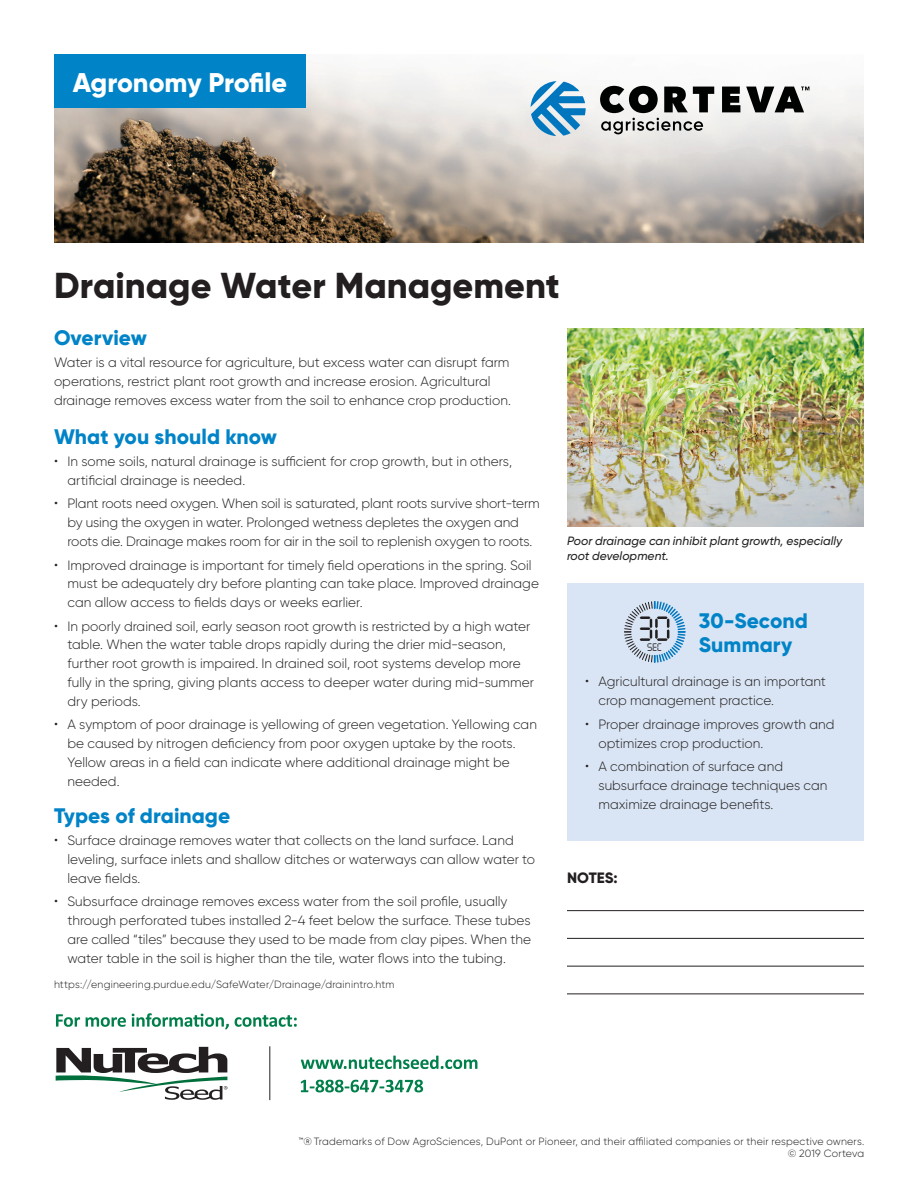
<style>
.page{position:relative;width:918px;height:1188px;background:#fff}
.page>*{position:absolute;margin:0;border:0;box-sizing:border-box;transform-origin:0 0}
.t1{font:800 36px "Gilroy";color:#231f20}
.t2{font:800 27px "Gilroy";letter-spacing:-.01em;color:#fff}
.t3{font:800 21px/24px "Gilroy";letter-spacing:.005em;color:#0183c7}
.t4{font:800 15px "Gilroy";color:#231f20}
.t5{font:300 13.5px/18.8px "Gilroy";color:#231f20}
.t6{font:italic 500 12px/15px "Gilroy";letter-spacing:.005em;color:#231f20}
.t7{font:300 10.5px/12px "Gilroy";letter-spacing:.02em;color:#231f20;text-align:right}
.t8{font:9.6px "Digital ICG";color:#231f20}
.s1{font-size:14.25px}
</style>
<div class="page">
<hr style="left:567px;top:910px;width:297px;height:1px;background:#231f20">
<hr style="left:567px;top:938px;width:297px;height:1px;background:#231f20">
<hr style="left:567px;top:966px;width:297px;height:1px;background:#231f20">
<hr style="left:567px;top:994px;width:297px;height:1px;background:#231f20">
<div style="left:567px;top:583px;width:297px;height:258px;background:#d9e5f4"></div>
<svg style="left:624px;top:601px;width:62px;height:62px"></svg>
<img style="left:567px;top:328px;width:297px;height:198px">
<svg style="left:301px;top:1056px;width:176px;height:13px"></svg>
<svg style="left:301px;top:1080px;width:122px;height:12px"></svg>
<svg style="left:56px;top:1013px;width:241px;height:16px"></svg>
<hr style="left:269px;top:1046px;width:1px;height:54px;background:#231f20">
<svg style="left:56px;top:1047px;width:171px;height:53px"></svg>
<img style="left:54px;top:67px;width:810px;height:176px">
<div style="left:54px;top:54px;width:252px;height:54px;background:#0183c7"></div>
<svg style="left:531px;top:81px;width:55px;height:55px"></svg>
<svg style="left:722px;top:87px;width:18px;height:25px"></svg>
<svg style="left:746px;top:87px;width:63px;height:25px"></svg>
<svg style="left:600px;top:86px;width:114px;height:48px"></svg>
<h2 class="t2" style="left:73px;top:65px;width:216px">Agronomy Profile</h2>
<h1 class="t1" style="left:54px;top:263px;width:507px">Drainage Water Management</h1>
<h3 class="t3" style="left:54px;top:326px;width:94px">Overview</h3>
<p class="t5" style="left:54px;top:353px;width:458px">Water is a vital resource for agriculture, but excess water can disrupt farm operations, restrict plant root growth and increase erosion. Agricultural drainage removes excess water from the soil to enhance crop production.</p>
<h3 class="t3" style="left:54px;top:425px;width:225px">What you should know</h3>
<p class="t5" style="left:68px;top:452px;width:446px;text-indent:-14px"><span class="s1">•</span> In some soils, natural drainage is sufficient for crop growth, but in others, artificial drainage is needed.</p>
<p class="t5" style="left:54px;top:494px;width:487px;text-align:center"><span class="s1">•</span> Plant roots need oxygen. When soil is saturated, plant roots survive short-term by using the oxygen in water. Prolonged wetness depletes the oxygen and<br>roots die. Drainage makes room for air in the soil to replenish oxygen to roots.</p>
<p class="t5" style="left:68px;top:555px;width:473px;text-indent:-14px"><span class="s1">•</span> Improved drainage is important for timely field operations in the spring. Soil must be adequately dry before planting can take place. Improved drainage can allow access to fields days or weeks earlier.</p>
<p class="t5" style="left:68px;top:616px;width:468px;text-indent:-14px"><span class="s1">•</span> In poorly drained soil, early season root growth is restricted by a high water table. When the water table drops rapidly during the drier mid-season, further root growth is impaired. In drained soil, root systems develop more fully in the spring, giving plants access to deeper water during mid-summer dry periods.</p>
<p class="t5" style="left:68px;top:715px;width:471px;text-indent:-14px"><span class="s1">•</span> A symptom of poor drainage is yellowing of green vegetation. Yellowing can be caused by nitrogen deficiency from poor oxygen uptake by the roots.<br>Yellow areas in a field can indicate where additional drainage might be needed.</p>
<h3 class="t3" style="left:54px;top:804px;width:178px">Types of drainage</h3>
<p class="t5" style="left:68px;top:831px;width:469px;text-indent:-14px"><span class="s1">•</span> Surface drainage removes water that collects on the land surface. Land leveling, surface inlets and shallow ditches or waterways can allow water to leave fields.</p>
<p class="t5" style="left:68px;top:892px;width:465px;text-indent:-14px"><span class="s1">•</span> Subsurface drainage removes excess water from the soil profile, usually through perforated tubes installed 2-4 feet below the surface. These tubes are called “tiles” because they used to be made from clay pipes. When the water table in the soil is higher than the tile, water flows into the tubing.</p>
<p class="t7" style="left:54px;top:978px;width:342px">https://engineering.purdue.edu/SafeWater/Drainage/drainintro.htm</p>
<p class="t6" style="left:567px;top:534px;width:277px">Poor drainage can inhibit plant growth, especially root development.</p>
<p class="t8" style="left:647px;top:641px;width:17px">SEC</p>
<h3 class="t3" style="left:699px;top:609px;width:111px">30-Second<br>Summary</h3>
<p class="t5" style="left:598px;top:672px;width:229px;text-indent:-14px"><span class="s1">•</span> Agricultural drainage is an important crop management practice.</p>
<p class="t5" style="left:598px;top:715px;width:238px;text-indent:-14px"><span class="s1">•</span> Proper drainage improves growth and optimizes crop production.</p>
<p class="t5" style="left:598px;top:757px;width:230px;text-indent:-14px"><span class="s1">•</span> A combination of surface and subsurface drainage techniques can maximize drainage benefits.</p>
<p class="t4" style="left:567px;top:869px;width:52px">NOTES:</p>
<p class="t7" style="left:298px;top:1135px;width:567px">™® Trademarks of Dow AgroSciences, DuPont or Pioneer, and their affiliated companies or their respective owners. © 2019 Corteva</p>
</div>
